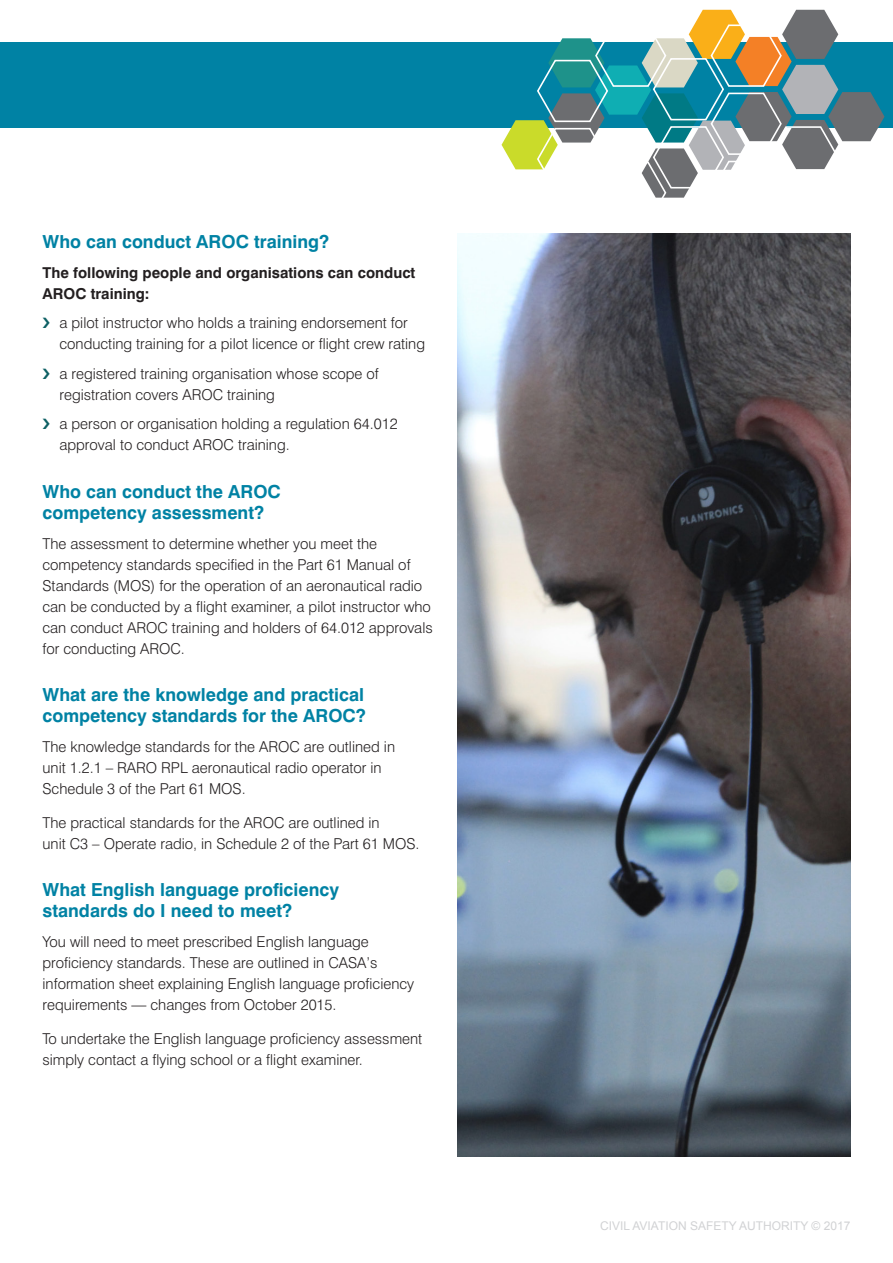
<style>
.page{position:relative;width:893px;height:1263px;background:#fff}
.page>*{position:absolute;margin:0;border:0;box-sizing:border-box;transform-origin:0 0}
.t1{font:700 18px/21.6px "Swiss 721 BT";color:#0082a4}
.t2{font:300 15px/21px "Swiss 721 BT";color:#231f20}
.t3{font:700 15px/21px "Swiss 721 BT";color:#231f20}
.t4{font:12px "Arial";color:#d1d2d4}
</style>
<div class="page">
<div style="left:0;top:43px;width:893px;height:85px;background:#0082a4"></div>
<svg style="left:502px;top:10px;width:382px;height:250px"></svg>
<img style="left:457px;top:234px;width:393px;height:923px">
<p class="t1" style="left:43px;top:231px;width:288px">Who can conduct AROC training?</p>
<p class="t3" style="left:43px;top:262px;width:374px">The following people and organisations can conduct<br>AROC training:</p>
<p class="t2" style="left:60px;top:312px;width:367px">a pilot instructor who holds a training endorsement for conducting training for a pilot licence or flight crew rating</p>
<p class="t2" style="left:60px;top:363px;width:321px">a registered training organisation whose scope of registration covers AROC training</p>
<p class="t2" style="left:60px;top:413px;width:340px">a person or organisation holding a regulation 64.012 approval to conduct AROC training.</p>
<p class="t1" style="left:43px;top:480px;width:240px">Who can conduct the AROC competency assessment?</p>
<p class="t2" style="left:43px;top:533px;width:392px">The assessment to determine whether you meet the competency standards specified in the Part 61 Manual of Standards (MOS) for the operation of an aeronautical radio can be conducted by a flight examiner, a pilot instructor who can conduct AROC training and holders of 64.012 approvals for conducting AROC.</p>
<p class="t1" style="left:43px;top:683px;width:325px">What are the knowledge and practical competency standards for the AROC?</p>
<p class="t2" style="left:43px;top:736px;width:354px">The knowledge standards for the AROC are outlined in unit 1.2.1 – RARO RPL aeronautical radio operator in<br>Schedule 3 of the Part 61 MOS.</p>
<p class="t2" style="left:43px;top:812px;width:379px">The practical standards for the AROC are outlined in<br>unit C3 – Operate radio, in Schedule 2 of the Part 61 MOS.</p>
<p class="t1" style="left:43px;top:878px;width:298px">What English language proficiency standards do I need to meet?</p>
<p class="t2" style="left:43px;top:931px;width:373px">You will need to meet prescribed English language proficiency standards. These are outlined in CASA’s information sheet explaining English language proficiency requirements — changes from October 2015.</p>
<p class="t2" style="left:43px;top:1028px;width:381px">To undertake the English language proficiency assessment simply contact a flying school or a flight examiner.</p>
<p class="t4" style="left:600px;top:1217px;width:252px">CIVIL AVIATION SAFETY AUTHORITY © 2017</p>
</div>
